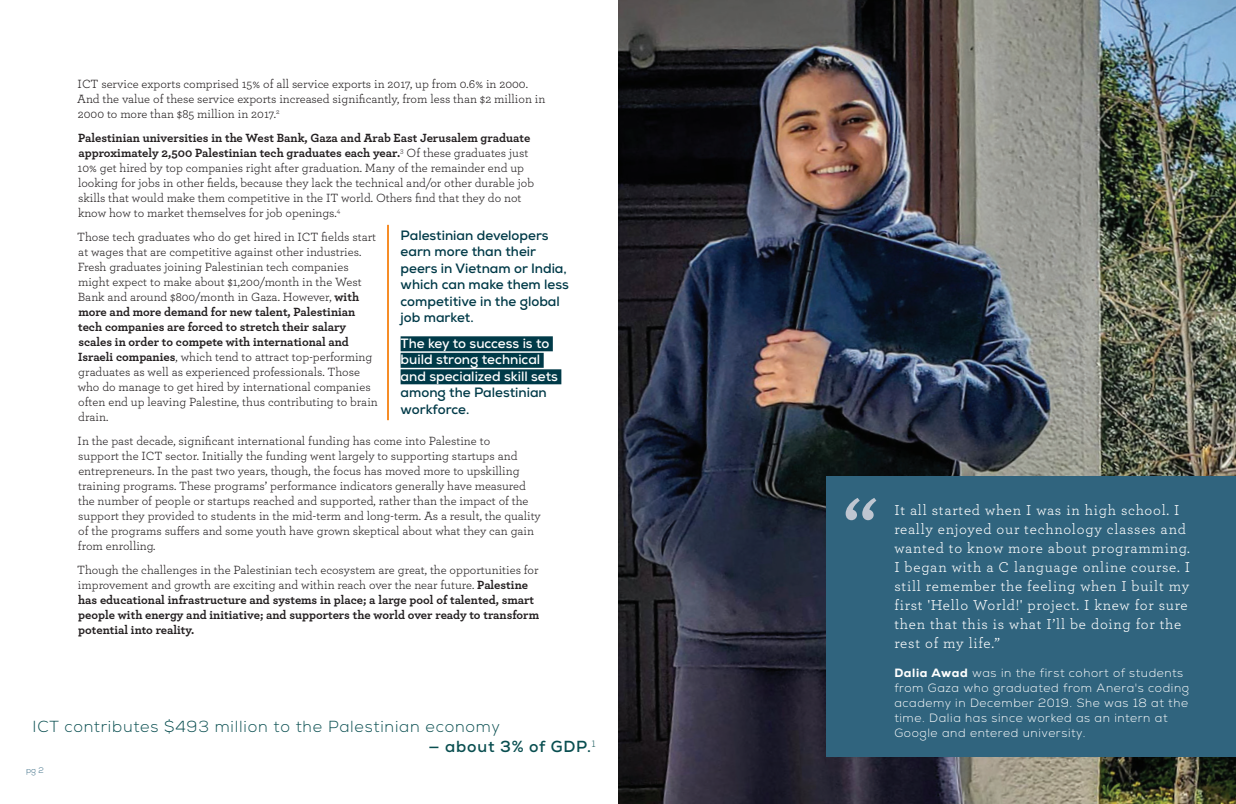
<style>
.page{position:relative;width:1236px;height:804px;background:#fff}
.page>*{position:absolute;margin:0;border:0;box-sizing:border-box;transform-origin:0 0}
.t1{font:700 72px "Archer";color:#bfc6d1}
.t2{font:300 16px "Nexa";letter-spacing:.05em;color:#094e50}
.t3{font:700 16px "Nexa";letter-spacing:.05em;color:#094e50}
.t4{font:15px/19px "Archer";letter-spacing:.05em;color:#fff}
.t5{font:700 13.5px/16.5px "Nexa";color:#003a48}
.t6{font:700 13.5px/16.5px "Nexa";color:#fff}
.t7{font:12.5px/15px "Archer";color:#231f20}
.t8{font:700 12.5px/15px "Archer";color:#231f20}
.t9{font:300 12px/15px "Nexa";letter-spacing:.05em;color:#fff}
.t10{font:300 8px "Nexa";color:#30647e}
.s1{font-weight:700}
.s2{font-weight:400}
.s3{font-weight:800}
</style>
<div class="page">
<div style="left:401px;top:336px;width:152px;height:15px;background:#003a48"></div>
<div style="left:401px;top:353px;width:143px;height:15px;background:#003a48"></div>
<div style="left:401px;top:369px;width:160px;height:15px;background:#003a48"></div>
<hr style="left:387px;top:225px;width:2px;height:195px;background:#f68d28">
<img style="left:618px;top:0;width:618px;height:804px">
<div style="left:826px;top:476px;width:410px;height:280px;background:#30647e"></div>
<p class="t7" style="left:77px;top:76px;width:470px">ICT service exports comprised 15% of all service exports in 2017, up from 0.6% in 2000.<br>And the value of these service exports increased significantly, from less than $2 million in<br>2000 to more than $85 million in 2017.<sup>2</sup></p>
<p class="t7" style="left:77px;top:130px;width:458px"><span class="s1">Palestinian universities in the West Bank, Gaza and Arab East Jerusalem graduate approximately 2,500 Palestinian tech graduates each year.</span><sup>3</sup> Of these graduates just 10% get hired by top companies right after graduation. Many of the remainder end up looking for jobs in other fields, because they lack the technical and/or other durable job skills that would make them competitive in the IT world. Others find that they do not know how to market themselves for job openings.<sup>4</sup></p>
<p class="t7" style="left:77px;top:229px;width:302px">Those tech graduates who do get hired in ICT fields start at wages that are competitive against other industries.<br>Fresh graduates joining Palestinian tech companies might expect to make about $1,200/month in the West Bank and around $800/month in Gaza. However, <span class="s1">with more and more demand for new talent, Palestinian tech companies are forced to stretch their salary scales in order to compete with international and Israeli companies</span>, which tend to attract top-performing graduates as well as experienced professionals. Those who do manage to get hired by international companies often end up leaving Palestine, thus contributing to brain drain.</p>
<p class="t7" style="left:78px;top:433px;width:465px">In the past decade, significant international funding has come into Palestine to<br>support the ICT sector. Initially the funding went largely to supporting startups and entrepreneurs. In the past two years, though, the focus has moved more to upskilling training programs. These programs’ performance indicators generally have measured the number of people or startups reached and supported, rather than the impact of the support they provided to students in the mid-term and long-term. As a result, the quality of the programs suffers and some youth have grown skeptical about what they can gain from enrolling.</p>
<p class="t8" style="left:77px;top:561px;width:464px"><span class="s2">Though the challenges in the Palestinian tech ecosystem are great, the opportunities for improvement and growth are exciting and within reach over the near future.</span> Palestine has educational infrastructure and systems in place; a large pool of talented, smart people with energy and initiative; and supporters the world over ready to transform potential into reality.</p>
<p class="t5" style="left:401px;top:227px;width:170px">Palestinian developers earn more than their peers in Vietnam or India, which can make them less competitive in the global job market.</p>
<p class="t6" style="left:401px;top:335px;width:159px">The key to success is to build strong technical and specialized skill sets</p>
<p class="t5" style="left:401px;top:384px;width:148px">among the Palestinian workforce.</p>
<p class="t2" style="left:33px;top:717px;width:469px">ICT contributes $493 million to the Palestinian economy</p>
<p class="t3" style="left:429px;top:737px;width:169px">— about 3% of GDP.<sup>1</sup></p>
<p class="t10" style="left:26px;top:765px;width:19px">pg 2</p>
<h1 class="t1" style="left:843px;top:466px;width:36px">“</h1>
<p class="t4" style="left:894px;top:499px;width:297px">It all started when I was in high school. I really enjoyed our technology classes and wanted to know more about programming.<br>I began with a C language online course. I still remember the feeling when I built my first 'Hello World!' project. I knew for sure then that this is what I’ll be doing for the rest of my life.”</p>
<p class="t9" style="left:894px;top:665px;width:296px"><span class="s3">Dalia Awad</span> was in the first cohort of students from Gaza who graduated from Anera's coding academy in December 2019. She was 18 at the time. Dalia has since worked as an intern at Google and entered university.</p>
</div>
